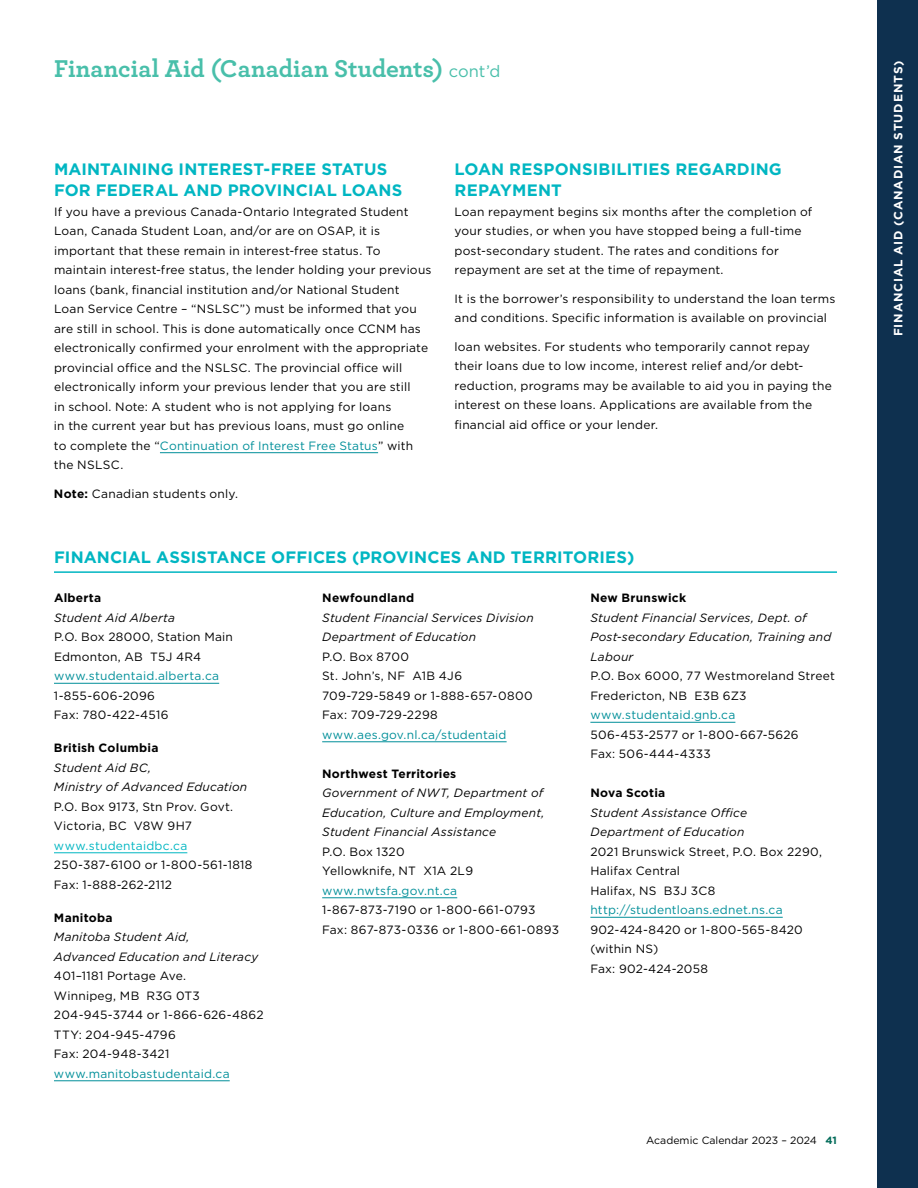
<style>
.page{position:relative;width:918px;height:1188px;background:#fff}
.page>*{position:absolute;margin:0;border:0;box-sizing:border-box;transform-origin:0 0}
.t1{font:700 25.5px "Archer";color:#49bfaa}
.t2{font:700 16.5px/21px "Gotham";letter-spacing:.01em;color:#00b6c2}
.t3{font:12px/19.5px "Gotham";letter-spacing:.02em;color:#000}
.t4{font:italic 12px/19.5px "Gotham";letter-spacing:.015em;color:#000}
.t5{font:12px "Gotham";letter-spacing:.02em;color:#008f99}
.t6{font:700 12px "Gotham";letter-spacing:.02em;color:#000}
.t7{font:700 12px "Gotham";letter-spacing:.07em;color:#fff}
.t8{font:12px "Gotham";letter-spacing:.02em;color:#00b6c2}
.t9{font:10.5px "Gotham";letter-spacing:.005em;color:#000}
.s1{font-family:"Gotham";font-weight:400;font-size:16.5px}
.s2{color:#008f99}
.s3{font-weight:700}
.s4{font-weight:700;color:#006b59}
</style>
<div class="page">
<div style="left:878px;top:0;width:40px;height:1188px;background:#0e304f"></div>
<hr style="left:160px;top:452px;width:218px;height:1px;background:#008f99">
<hr style="left:54px;top:571px;width:783px;height:2px;background:#00b6c2">
<hr style="left:54px;top:683px;width:165px;height:1px;background:#008f99">
<hr style="left:54px;top:852px;width:133px;height:1px;background:#00b6c2">
<hr style="left:54px;top:1080px;width:176px;height:1px;background:#008f99">
<hr style="left:322px;top:741px;width:185px;height:1px;background:#008f99">
<hr style="left:322px;top:897px;width:135px;height:1px;background:#008f99">
<hr style="left:590px;top:722px;width:145px;height:1px;background:#008f99">
<hr style="left:590px;top:917px;width:193px;height:1px;background:#008f99">
<h1 class="t1" style="left:54px;top:48px;width:448px">Financial Aid (Canadian Students) <span class="s1">cont’d</span></h1>
<p class="t7" style="left:890px;top:336px;width:277px;rotate:-90deg">FINANCIAL AID (CANADIAN STUDENTS)</p>
<h2 class="t2" style="left:54px;top:159px;width:350px">MAINTAINING INTEREST-FREE STATUS<br>FOR FEDERAL AND PROVINCIAL LOANS</h2>
<p class="t3" style="left:54px;top:201px;width:379px">If you have a previous Canada-Ontario Integrated Student Loan, Canada Student Loan, and/or are on OSAP, it is important that these remain in interest-free status. To maintain interest-free status, the lender holding your previous loans (bank, financial institution and/or National Student Loan Service Centre – “NSLSC”) must be informed that you are still in school. This is done automatically once CCNM has electronically confirmed your enrolment with the appropriate provincial office and the NSLSC. The provincial office will electronically inform your previous lender that you are still<br>in school. Note: A student who is not applying for loans<br>in the current year but has previous loans, must go online<br>to complete the “<span class="s2">Continuation of Interest Free Status</span>” with the NSLSC.</p>
<p class="t3" style="left:54px;top:483px;width:184px"><span class="s3">Note:</span> Canadian students only.</p>
<h2 class="t2" style="left:454px;top:159px;width:329px">LOAN RESPONSIBILITIES REGARDING<br>REPAYMENT</h2>
<p class="t3" style="left:454px;top:201px;width:359px">Loan repayment begins six months after the completion of your studies, or when you have stopped being a full-time post-secondary student. The rates and conditions for repayment are set at the time of repayment.</p>
<p class="t3" style="left:454px;top:288px;width:382px">It is the borrower’s responsibility to understand the loan terms and conditions. Specific information is available on provincial</p>
<p class="t3" style="left:454px;top:336px;width:379px">loan websites. For students who temporarily cannot repay their loans due to low income, interest relief and/or debt&shy;reduction, programs may be available to aid you in paying the interest on these loans. Applications are available from the financial aid office or your lender.</p>
<h2 class="t2" style="left:54px;top:547px;width:582px">FINANCIAL ASSISTANCE OFFICES (PROVINCES AND TERRITORIES)</h2>
<p class="t6" style="left:54px;top:590px;width:49px">Alberta</p>
<p class="t4" style="left:54px;top:608px;width:123px">Student Aid Alberta</p>
<p class="t3" style="left:54px;top:627px;width:180px">P.O. Box 28000, Station Main<br>Edmonton, AB T5J 4R4</p>
<p class="t5" style="left:54px;top:668px;width:167px">www.studentaid.alberta.ca</p>
<p class="t3" style="left:54px;top:686px;width:116px">1-855-606-2096<br>Fax: 780-422-4516</p>
<p class="t6" style="left:54px;top:740px;width:106px">British Columbia</p>
<p class="t4" style="left:54px;top:758px;width:195px">Student Aid BC,<br>Ministry of Advanced Education</p>
<p class="t3" style="left:54px;top:797px;width:179px">P.O. Box 9173, Stn Prov. Govt.<br>Victoria, BC V8W 9H7</p>
<p class="t8" style="left:54px;top:838px;width:135px">www.studentaidbc.ca</p>
<p class="t3" style="left:54px;top:855px;width:200px">250-387-6100 or 1-800-561-1818<br>Fax: 1-888-262-2112</p>
<p class="t6" style="left:54px;top:910px;width:60px">Manitoba</p>
<p class="t4" style="left:54px;top:927px;width:206px">Manitoba Student Aid,<br>Advanced Education and Literacy</p>
<p class="t3" style="left:54px;top:966px;width:211px">401–1181 Portage Ave.<br>Winnipeg, MB R3G 0T3<br>204-945-3744 or 1-866-626-4862<br>TTY: 204-945-4796<br>Fax: 204-948-3421</p>
<p class="t5" style="left:54px;top:1066px;width:177px">www. manitobastudentaid.ca</p>
<p class="t6" style="left:322px;top:590px;width:94px">Newfoundland</p>
<p class="t4" style="left:322px;top:608px;width:213px">Student Financial Services Division<br>Department of Education</p>
<p class="t3" style="left:322px;top:647px;width:212px">P.O. Box 8700<br>St. John’s, NF A1B 4J6<br>709-729-5849 or 1-888-657-0800<br>Fax: 709-729-2298</p>
<p class="t5" style="left:322px;top:727px;width:186px">www.aes.gov. nl.ca/studentaid</p>
<p class="t6" style="left:322px;top:766px;width:136px">Northwest Territories</p>
<p class="t4" style="left:322px;top:783px;width:224px;text-align:justify">Government of NWT, Department of Education, Culture and Employment, Student Financial Assistance</p>
<p class="t3" style="left:322px;top:842px;width:152px">P.O. Box 1320<br>Yellowknife, NT X1A 2L9</p>
<p class="t5" style="left:322px;top:883px;width:137px">www. nwtsfa.gov. nt.ca</p>
<p class="t3" style="left:322px;top:900px;width:238px">1-867-873-7190 or 1-800-661-0793<br>Fax: 867-873-0336 or 1-800-661-0893</p>
<p class="t6" style="left:590px;top:590px;width:97px">New Brunswick</p>
<p class="t4" style="left:590px;top:608px;width:242px">Student Financial Services, Dept. of<br>Post-secondary Education, Training and<br>Labour</p>
<p class="t3" style="left:590px;top:666px;width:246px">P.O. Box 6000, 77 Westmoreland Street<br>Fredericton, NB E3B 6Z3</p>
<p class="t5" style="left:590px;top:707px;width:147px">www.studentaid.gnb.ca</p>
<p class="t3" style="left:590px;top:725px;width:210px">506-453-2577 or 1-800-667-5626<br>Fax: 506-444-4333</p>
<p class="t6" style="left:590px;top:785px;width:76px">Nova Scotia</p>
<p class="t4" style="left:590px;top:803px;width:158px">Student Assistance Office<br>Department of Education</p>
<p class="t3" style="left:590px;top:842px;width:233px">2021 Brunswick Street, P.O. Box 2290,<br>Halifax Central<br>Halifax, NS B3J 3C8</p>
<p class="t5" style="left:590px;top:902px;width:194px">http://studentloans.ednet. ns.ca</p>
<p class="t3" style="left:590px;top:920px;width:214px">902-424-8420 or 1-800-565-8420 (within NS)<br>Fax: 902-424-2058</p>
<p class="t9" style="left:646px;top:1134px;width:192px">Academic Calendar 2023 – 2024 <span class="s4">41</span></p>
</div>
